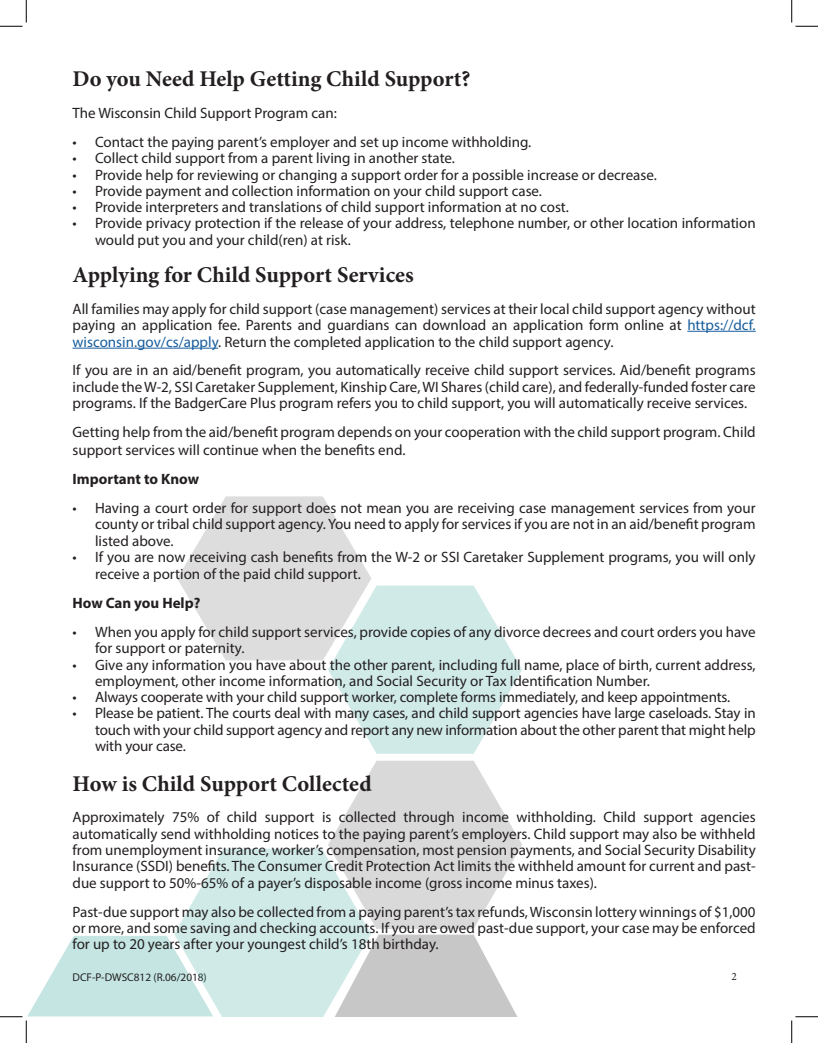
<style>
.page{position:relative;width:818px;height:1043px;background:#fff}
.page>*{position:absolute;margin:0;border:0;box-sizing:border-box;transform-origin:0 0}
.t1{font:700 22.5px "Minion Pro";color:#231f20}
.t2{font:15px/16.2px "Myriad Pro";color:#231f20;text-align:justify}
.t3{font:700 15px "Myriad Pro";color:#231f20}
.t4{font:11.25px "Myriad Pro";color:#231f20}
.t5{font:11.25px "Minion Pro";color:#231f20}
.s1{color:#175d9e}
</style>
<div class="page">
<hr style="left:687px;top:331px;width:68px;height:1px;background:#175d9e">
<hr style="left:72px;top:348px;width:146px;height:1px;background:#175d9e">
<svg style="left:0;top:0;width:27px;height:27px"></svg>
<svg style="left:0;top:496px;width:522px;height:546px"></svg>
<svg style="left:791px;top:0;width:27px;height:27px"></svg>
<svg style="left:791px;top:1016px;width:27px;height:26px"></svg>
<p class="t1" style="left:72px;top:63px;width:399px">Do you Need Help Getting Child Support?</p>
<p class="t2" style="left:72px;top:105px;width:266px">The Wisconsin Child Support Program can:</p>
<p class="t2" style="left:72px;top:134px;width:460px">• Contact the paying parent’s employer and set up income withholding.</p>
<p class="t2" style="left:72px;top:150px;width:384px">• Collect child support from a parent living in another state.</p>
<p class="t2" style="left:72px;top:166px;width:585px">• Provide help for reviewing or changing a support order for a possible increase or decrease.</p>
<p class="t2" style="left:72px;top:182px;width:471px">• Provide payment and collection information on your child support case.</p>
<p class="t2" style="left:72px;top:199px;width:498px">• Provide interpreters and translations of child support information at no cost.</p>
<p class="t2" style="left:95px;top:215px;width:662px;line-height:16.9px;text-indent:-22px">• Provide privacy protection if the release of your address, telephone number, or other location information would put you and your child(ren) at risk.</p>
<p class="t1" style="left:72px;top:259px;width:343px">Applying for Child Support Services</p>
<p class="t2" style="left:72px;top:300px;width:684px">All families may apply for child support (case management) services at their local child support agency without paying an application fee. Parents and guardians can download an application form online at <span class="s1">https://dcf. wisconsin.gov/cs/apply</span>. Return the completed application to the child support agency.</p>
<p class="t2" style="left:72px;top:362px;width:684px">If you are in an aid/benefit program, you automatically receive child support services. Aid/benefit programs include the W-2, SSI Caretaker Supplement, Kinship Care, WI Shares (child care), and federally-funded foster care programs. If the BadgerCare Plus program refers you to child support, you will automatically receive services.</p>
<p class="t2" style="left:72px;top:422px;width:684px;line-height:18px">Getting help from the aid/benefit program depends on your cooperation with the child support program. Child support services will continue when the benefits end.</p>
<p class="t3" style="left:72px;top:469px;width:128px">Important to Know</p>
<p class="t2" style="left:95px;top:500px;width:662px;text-indent:-22px">• Having a court order for support does not mean you are receiving case management services from your county or tribal child support agency. You need to apply for services if you are not in an aid/benefit program listed above.</p>
<p class="t2" style="left:95px;top:548px;width:662px;line-height:16.9px;text-indent:-22px">• If you are now receiving cash benefits from the W-2 or SSI Caretaker Supplement programs, you will only receive a portion of the paid child support.</p>
<p class="t3" style="left:72px;top:593px;width:129px">How Can you Help?</p>
<p class="t2" style="left:95px;top:623px;width:662px;text-indent:-22px">• When you apply for child support services, provide copies of any divorce decrees and court orders you have for support or paternity.</p>
<p class="t2" style="left:95px;top:656px;width:662px;text-indent:-22px">• Give any information you have about the other parent, including full name, place of birth, current address, employment, other income information, and Social Security or Tax Identification Number.</p>
<p class="t2" style="left:72px;top:688px;width:659px">• Always cooperate with your child support worker, complete forms immediately, and keep appointments.</p>
<p class="t2" style="left:95px;top:704px;width:662px;text-indent:-22px">• Please be patient. The courts deal with many cases, and child support agencies have large caseloads. Stay in touch with your child support agency and report any new information about the other parent that might help with your case.</p>
<p class="t1" style="left:72px;top:768px;width:301px">How is Child Support Collected</p>
<p class="t2" style="left:72px;top:808px;width:684px">Approximately 75% of child support is collected through income withholding. Child support agencies automatically send withholding notices to the paying parent’s employers. Child support may also be withheld from unemployment insurance, worker’s compensation, most pension payments, and Social Security Disability Insurance (SSDI) benefits. The Consumer Credit Protection Act limits the withheld amount for current and past&shy;due support to 50%-65% of a payer’s disposable income (gross income minus taxes).</p>
<p class="t2" style="left:72px;top:903px;width:684px">Past-due support may also be collected from a paying parent’s tax refunds, Wisconsin lottery winnings of $1,000 or more, and some saving and checking accounts. If you are owed past-due support, your case may be enforced for up to 20 years after your youngest child’s 18th birthday.</p>
<p class="t4" style="left:72px;top:969px;width:136px">DCF-P-DWSC812 (R.06/2018)</p>
<p class="t5" style="left:731px;top:968px;width:7px">2</p>
</div>
